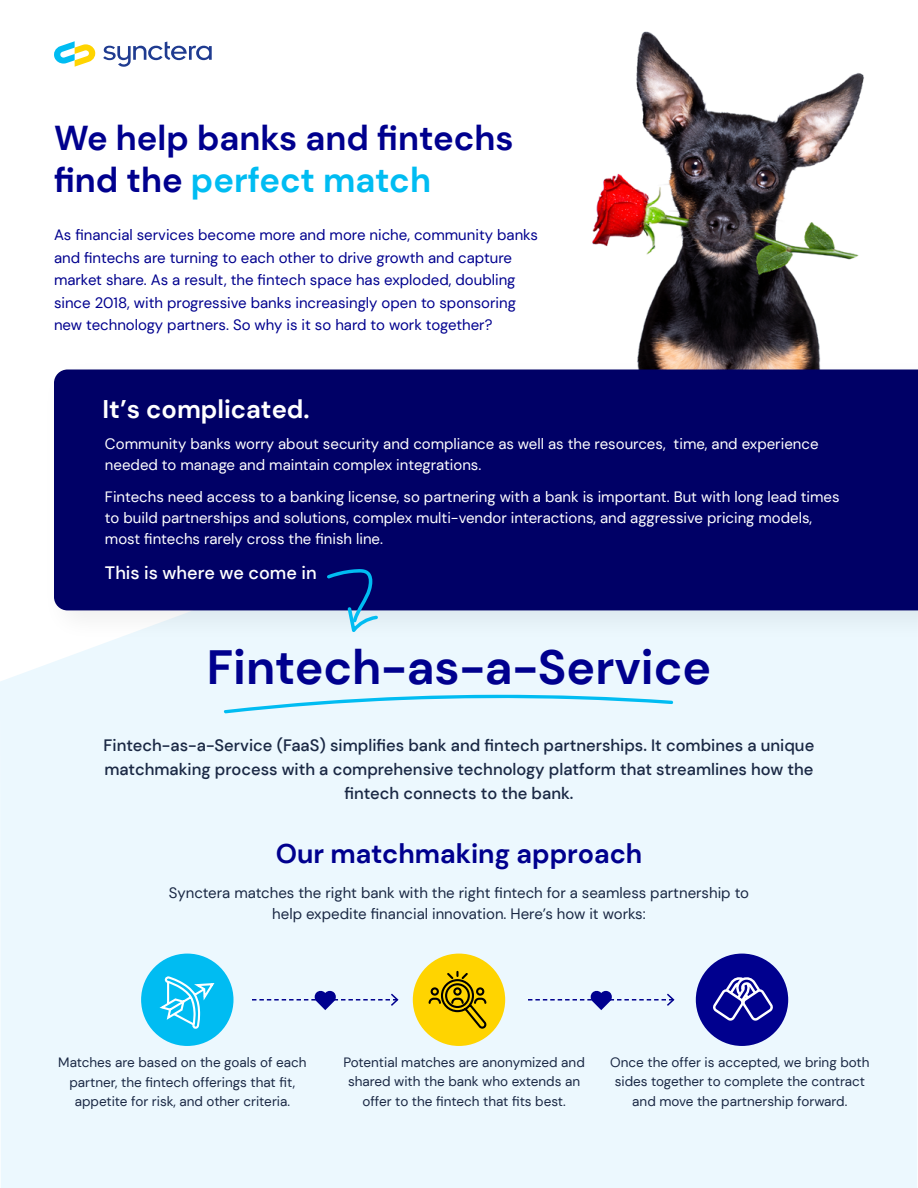
<style>
.page{position:relative;width:918px;height:1188px;background:#fff}
.page>*{position:absolute;margin:0;border:0;box-sizing:border-box;transform-origin:0 0}
.t1{font:700 48px "DM Sans";color:#00008e}
.t2{font:700 34.5px/41.4px "DM Sans";color:#00008e}
.t3{font:700 27px "DM Sans";color:#00008e}
.t4{font:700 25.5px "DM Sans";color:#fff}
.t5{font:500 18px "DM Sans";color:#fff}
.t6{font:500 16.5px/24px "DM Sans";color:#1a2844;text-align:center}
.t7{font:15px/21px "DM Sans";color:#fff}
.t8{font:15px/22.5px "DM Sans";color:#00008e}
.t9{font:15px/21px "DM Sans";color:#1a2844;text-align:center}
.t10{font:13.5px/19.5px "DM Sans";color:#1a2844;text-align:center}
.s1{color:#00bcf2}
</style>
<div class="page">
<div style="left:0;top:642px;width:918px;height:546px;background:#ecf8fe"></div>
<img style="left:592px;top:31px;width:272px;height:326px">
<div style="left:41px;top:357px;width:877px;height:285px;background:#000;opacity:.07"></div>
<div style="left:54px;top:370px;width:864px;height:240px;background:#006"></div>
<div style="left:141px;top:954px;width:92px;height:92px;background:#00bcf2;border-radius:50%"></div>
<div style="left:413px;top:954px;width:92px;height:92px;background:#ffd400;border-radius:50%"></div>
<div style="left:696px;top:954px;width:92px;height:92px;background:#00008e;border-radius:50%"></div>
<svg style="left:223px;top:695px;width:451px;height:19px;background:#c2edfb"></svg>
<svg style="left:327px;top:569px;width:51px;height:63px;background:#3f60a3"></svg>
<svg style="left:428px;top:970px;width:59px;height:58px"></svg>
<svg style="left:252px;top:990px;width:148px;height:20px;background:#cbd5ee"></svg>
<svg style="left:528px;top:990px;width:148px;height:20px;background:#cbd5ee"></svg>
<svg style="left:159px;top:976px;width:56px;height:53px"></svg>
<svg style="left:713px;top:977px;width:60px;height:44px"></svg>
<svg style="left:103px;top:42px;width:109px;height:25px"></svg>
<svg style="left:54px;top:41px;width:42px;height:26px"></svg>
<h2 class="t2" style="left:54px;top:117px;width:461px">We help banks and fintechs find the <span class="s1">perfect match</span></h2>
<p class="t8" style="left:54px;top:224px;width:485px">As financial services become more and more niche, community banks and fintechs are turning to each other to drive growth and capture market share. As a result, the fintech space has exploded, doubling since 2018, with progressive banks increasingly open to sponsoring new technology partners. So why is it so hard to work together?</p>
<h3 class="t4" style="left:103px;top:393px;width:209px">It’s complicated.</h3>
<p class="t7" style="left:105px;top:433px;width:715px">Community banks worry about security and compliance as well as the resources, time, and experience needed to manage and maintain complex integrations.</p>
<p class="t7" style="left:105px;top:486px;width:736px">Fintechs need access to a banking license, so partnering with a bank is important. But with long lead times to build partnerships and solutions, complex multi-vendor interactions, and aggressive pricing models, most fintechs rarely cross the finish line.</p>
<p class="t5" style="left:105px;top:562px;width:213px">This is where we come in</p>
<h1 class="t1" style="left:207px;top:637px;width:506px">Fintech-as-a-Service</h1>
<p class="t6" style="left:104px;top:734px;width:712px">Fintech-as-a-Service (FaaS) simplifies bank and fintech partnerships. It combines a unique matchmaking process with a comprehensive technology platform that streamlines how the fintech connects to the bank.</p>
<h3 class="t3" style="left:276px;top:837px;width:368px">Our matchmaking approach</h3>
<p class="t9" style="left:169px;top:882px;width:582px">Synctera matches the right bank with the right fintech for a seamless partnership to help expedite financial innovation. Here’s how it works:</p>
<p class="t10" style="left:58px;top:1052px;width:250px">Matches are based on the goals of each partner, the fintech offerings that fit, appetite for risk, and other criteria.</p>
<p class="t10" style="left:343px;top:1052px;width:243px">Potential matches are anonymized and shared with the bank who extends an offer to the fintech that fits best.</p>
<p class="t10" style="left:610px;top:1052px;width:261px">Once the offer is accepted, we bring both sides together to complete the contract and move the partnership forward.</p>
</div>
